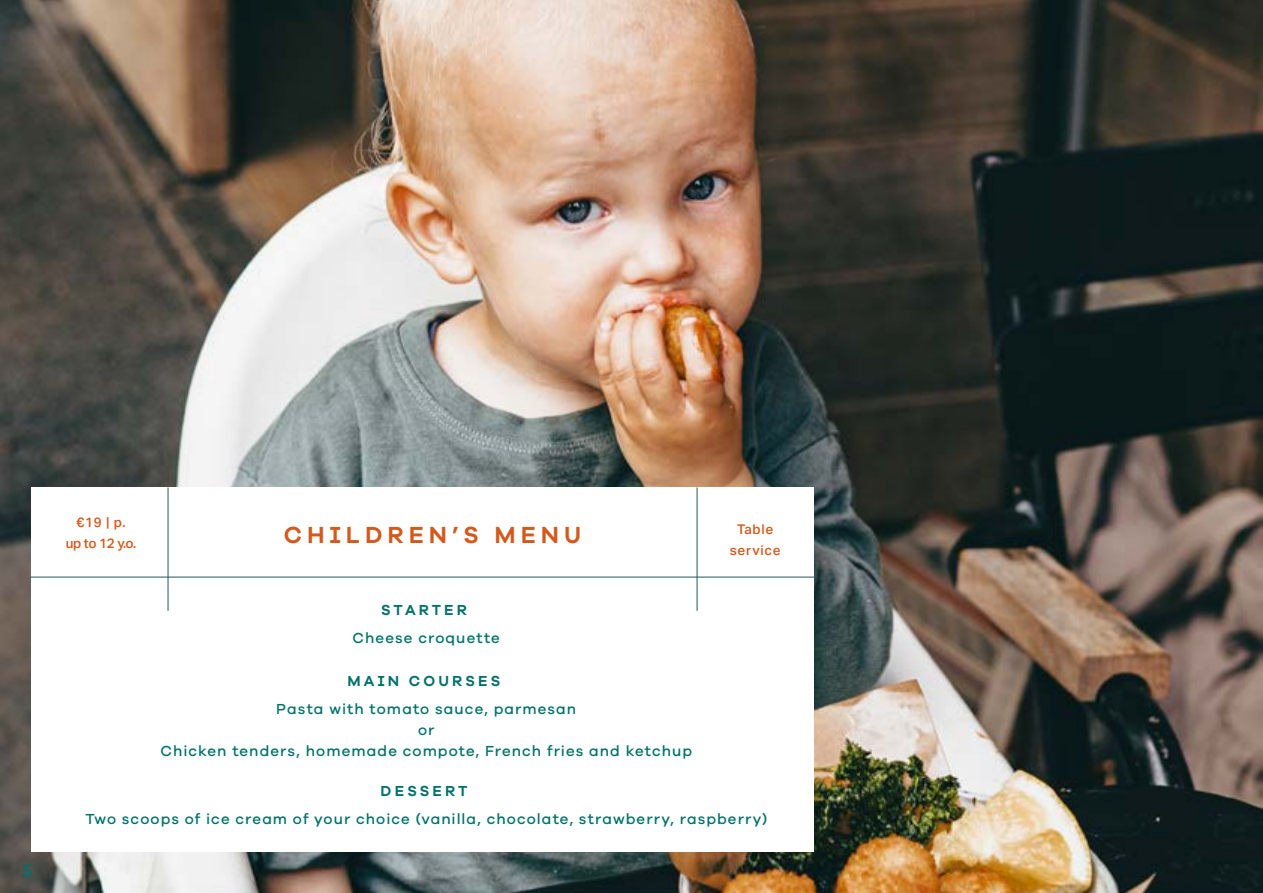
<style>
.page{position:relative;width:1263px;height:893px;background:#fff}
.page>*{position:absolute;margin:0;border:0;box-sizing:border-box;transform-origin:0 0}
.t1{font:600 24px "Galano Grotesque Alt";letter-spacing:.21em;color:#d3591d}
.t2{font:500 18px "Galano Grotesque";color:#007169}
.t3{font:500 15px/21px "Galano Grotesque";letter-spacing:.07em;color:#007169;text-align:center}
.t4{font:600 15px "Galano Grotesque Alt";letter-spacing:.21em;color:#007169}
.t5{font:500 13.5px/21px "Aktiv Grotesk";letter-spacing:.05em;color:#d3591d;text-align:center}
</style>
<div class="page">
<img style="left:0;top:0;width:1263px;height:893px">
<div style="left:31px;top:487px;width:782px;height:365px;background:#fff"></div>
<hr style="left:30px;top:577px;width:785px;height:1px;background:#225956">
<hr style="left:168px;top:487px;width:1px;height:124px;background:#225956">
<hr style="left:697px;top:487px;width:1px;height:124px;background:#225956">
<p class="t2" style="left:22px;top:860px;width:12px">5</p>
<p class="t5" style="left:66px;top:511px;width:72px">€19 | p.<br>up to 12 y.o.</p>
<p class="t5" style="left:730px;top:519px;width:52px">Table service</p>
<h1 class="t1" style="left:284px;top:520px;width:299px">CHILDREN’S MENU</h1>
<p class="t4" style="left:381px;top:600px;width:87px">STARTER</p>
<p class="t3" style="left:353px;top:627px;width:149px">Cheese croquette</p>
<p class="t4" style="left:347px;top:671px;width:154px">MAIN COURSES</p>
<p class="t3" style="left:160px;top:698px;width:533px">Pasta with tomato sauce, parmesan<br>or<br>Chicken tenders, homemade compote, French fries and ketchup</p>
<p class="t4" style="left:381px;top:781px;width:88px">DESSERT</p>
<p class="t3" style="left:85px;top:808px;width:683px">Two scoops of ice cream of your choice (vanilla, chocolate, strawberry, raspberry)</p>
</div>
